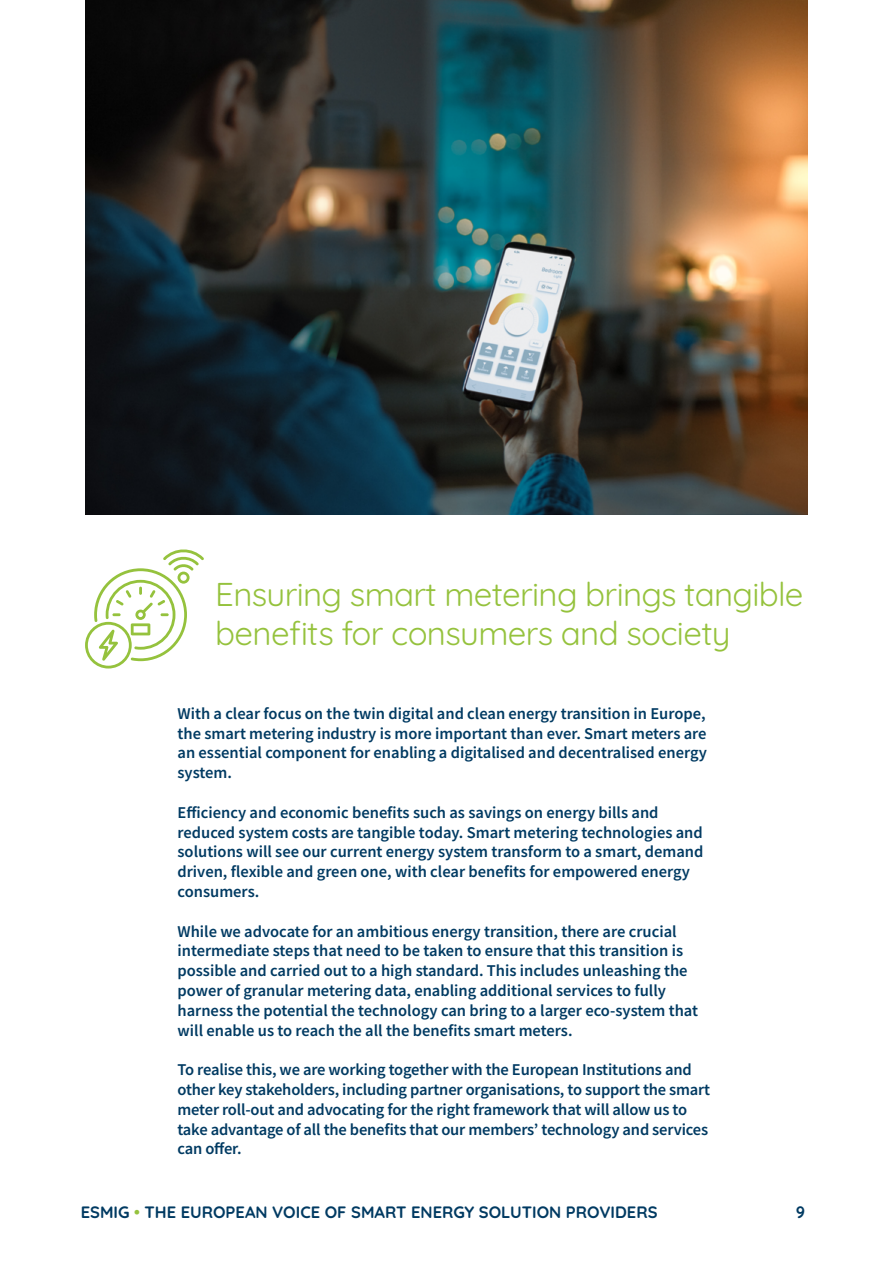
<style>
.page{position:relative;width:893px;height:1263px;background:#fff}
.page>*{position:absolute;margin:0;border:0;box-sizing:border-box;transform-origin:0 0}
.t1{font:33px/39.6px "Quicksand";letter-spacing:-.02em;color:#95c23d}
.t2{font:600 16.5px/19.8px "Source Sans Pro";color:#003a62}
.t3{font:700 16.5px "Quicksand";color:#003a62}
.s1{color:#95c23d}
</style>
<div class="page">
<img style="left:85px;top:0;width:723px;height:514px">
<svg style="left:85px;top:549px;width:119px;height:119px"></svg>
<h1 class="t1" style="left:215px;top:571px;width:590px">Ensuring smart metering brings tangible benefits for consumers and society</h1>
<p class="t2" style="left:178px;top:703px;width:531px;text-align:justify">With a clear focus on the twin digital and clean energy transition in Europe, the smart metering industry is more important than ever. Smart meters are an essential component for enabling a digitalised and decentralised energy system.</p>
<p class="t2" style="left:178px;top:802px;width:527px">Efficiency and economic benefits such as savings on energy bills and reduced system costs are tangible today. Smart metering technologies and solutions will see our current energy system transform to a smart, demand driven, flexible and green one, with clear benefits for empowered energy consumers.</p>
<p class="t2" style="left:178px;top:921px;width:522px">While we advocate for an ambitious energy transition, there are crucial intermediate steps that need to be taken to ensure that this transition is possible and carried out to a high standard. This includes unleashing the power of granular metering data, enabling additional services to fully harness the potential the technology can bring to a larger eco-system that will enable us to reach the all the benefits smart meters.</p>
<p class="t2" style="left:178px;top:1060px;width:534px">To realise this, we are working together with the European Institutions and other key stakeholders, including partner organisations, to support the smart meter roll-out and advocating for the right framework that will allow us to take advantage of all the benefits that our members’ technology and services can offer.</p>
<p class="t3" style="left:81px;top:1199px;width:578px">ESMIG <span class="s1">•</span> THE EUROPEAN VOICE OF SMART ENERGY SOLUTION PROVIDERS</p>
<p class="t3" style="left:796px;top:1199px;width:11px">9</p>
</div>
